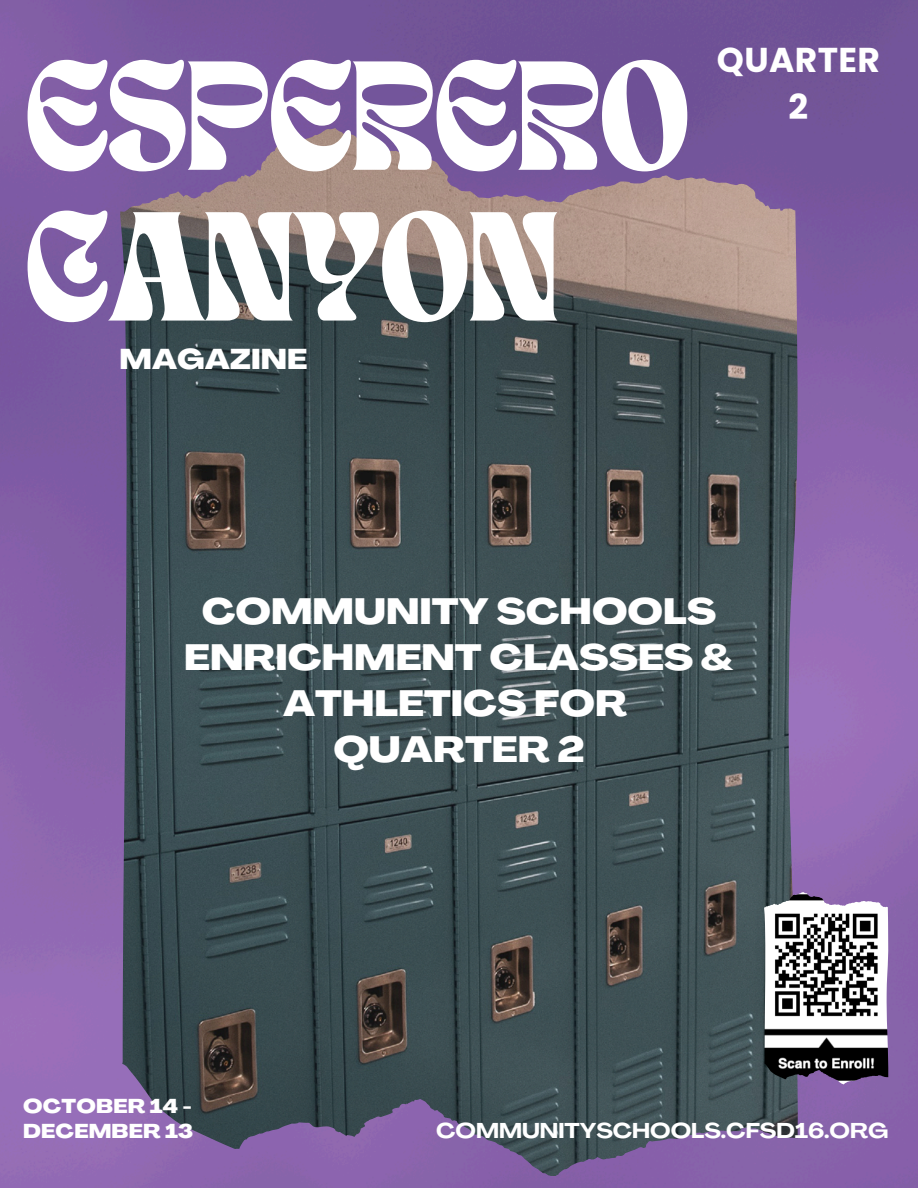
<style>
.page{position:relative;width:918px;height:1188px;background:#fff}
.page>*{position:absolute;margin:0;border:0;box-sizing:border-box;transform-origin:0 0}
.t1{font:108.45px/150.8px "TANNIMBUS";letter-spacing:-.015em;color:#fff}
.t2{font:800 expanded 36px/46.2px "Agrandir";color:#fff;text-align:center}
.t3{font:700 34.5px/47.2px "Poppins";letter-spacing:.01em;color:#fff;text-align:center}
.t4{font:800 expanded 28.2px "Agrandir";color:#fff}
.t5{font:700 expanded 21.15px "Agrandir";color:#fff}
.t6{font:800 expanded 19.8px/25.3px "Agrandir";letter-spacing:.01em;color:#fff}
</style>
<div class="page">
<img style="left:0;top:0;width:918px;height:1188px">
<img style="left:121px;top:226px;width:525px;height:950px">
<img style="left:764px;top:910px;width:96px;height:174px">
<p class="t1" style="left:25px;top:54px;width:667px">ESPERERO<br>CANYON</p>
<h3 class="t4" style="left:120px;top:348px;width:189px">MAGAZINE</h3>
<h2 class="t3" style="left:717px;top:36px;width:164px">QUARTER<br>2</h2>
<p class="t2" style="left:184px;top:592px;width:551px">COMMUNITY SCHOOLS<br>ENRICHMENT CLASSES &amp;<br>ATHLETICS FOR<br>QUARTER 2</p>
<p class="t6" style="left:23px;top:1095px;width:172px">OCTOBER 14 -<br>DECEMBER 13</p>
<p class="t5" style="left:436px;top:1122px;width:454px">COMMUNITYSCHOOLS.CFSD16.ORG</p>
</div>
